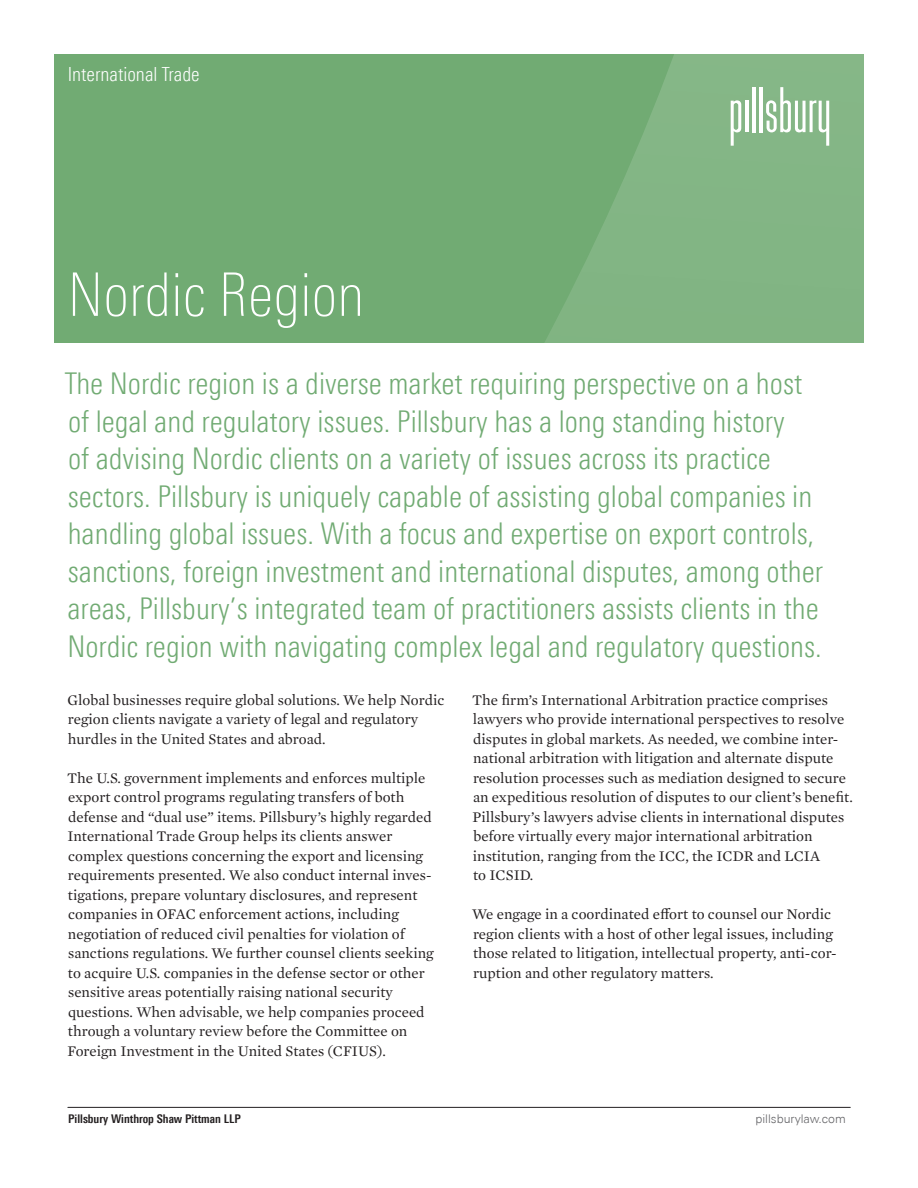
<style>
.page{position:relative;width:918px;height:1188px;background:#fff}
.page>*{position:absolute;margin:0;border:0;box-sizing:border-box;transform-origin:0 0}
.First_Page_-_Main_He{font:100 condensed 60px "Univers Next Pro";color:#fff}
.First_Page_-_Subtitl{font:300 condensed 30px/37.5px "Univers Next Pro";color:#71ab73}
.Practice_Industry{font:300 condensed 19.5px "Univers Next Pro";color:#fff}
.Body_-_Main{font:15px/19.5px "Mercury Text G1";color:#231f20}
.t1{font:700 condensed 12px "Univers Next Pro";color:#231f20}
.t2{font:300 12px "Univers Next Pro";color:#636366}
</style>
<div class="page">
<hr style="left:68px;top:1107px;width:782px;height:1px;background:#231f20">
<svg style="left:54px;top:54px;width:810px;height:288px;background:#76ae78"></svg>
<hr style="left:759px;top:87px;width:4px;height:45px;background:#fff">
<hr style="left:752px;top:87px;width:3px;height:45px;background:#fff">
<hr style="left:745px;top:101px;width:3px;height:31px;background:#fff">
<svg style="left:731px;top:100px;width:10px;height:46px"></svg>
<svg style="left:766px;top:87px;width:63px;height:59px"></svg>
<p class="Practice_Industry" style="left:68px;top:63px;width:134px">International Trade</p>
<p class="First_Page_-_Main_He" style="left:68px;top:261px;width:299px">Nordic Region</p>
<p class="First_Page_-_Subtitl" style="left:65px;top:365px;width:760px">The Nordic region is a diverse market requiring perspective on a host of legal and regulatory issues. Pillsbury has a long standing history<br>of advising Nordic clients on a variety of issues across its practice sectors. Pillsbury is uniquely capable of assisting global companies in handling global issues. With a focus and expertise on export controls, sanctions, foreign investment and international disputes, among other areas, Pillsbury’s integrated team of practitioners assists clients in the Nordic region with navigating complex legal and regulatory questions.</p>
<p class="Body_-_Main" style="left:68px;top:689px;width:378px">Global businesses require global solutions. We help Nordic region clients navigate a variety of legal and regulatory hurdles in the United States and abroad.</p>
<p class="Body_-_Main" style="left:67px;top:767px;width:368px">The U.S. government implements and enforces multiple export control programs regulating transfers of both defense and “dual use” items. Pillsbury’s highly regarded International Trade Group helps its clients answer complex questions concerning the export and licensing requirements presented. We also conduct internal inves&shy;tigations, prepare voluntary disclosures, and represent companies in OFAC enforcement actions, including negotiation of reduced civil penalties for violation of sanctions regulations. We further counsel clients seeking to acquire U.S. companies in the defense sector or other sensitive areas potentially raising national security questions. When advisable, we help companies proceed through a voluntary review before the Committee on Foreign Investment in the United States (CFIUS).</p>
<p class="Body_-_Main" style="left:472px;top:689px;width:382px">The firm’s International Arbitration practice comprises lawyers who provide international perspectives to resolve disputes in global markets. As needed, we combine inter&shy;national arbitration with litigation and alternate dispute resolution processes such as mediation designed to secure an expeditious resolution of disputes to our client’s benefit.<br>Pillsbury’s lawyers advise clients in international disputes before virtually every major international arbitration institution, ranging from the ICC, the ICDR and LCIA<br>to ICSID.</p>
<p class="Body_-_Main" style="left:472px;top:904px;width:366px">We engage in a coordinated effort to counsel our Nordic region clients with a host of other legal issues, including those related to litigation, intellectual property, anti-cor&shy;ruption and other regulatory matters.</p>
<p class="t1" style="left:68px;top:1111px;width:174px">Pillsbury Winthrop Shaw Pittman LLP</p>
<p class="t2" style="left:756px;top:1112px;width:92px">pillsburylaw.com</p>
</div>
